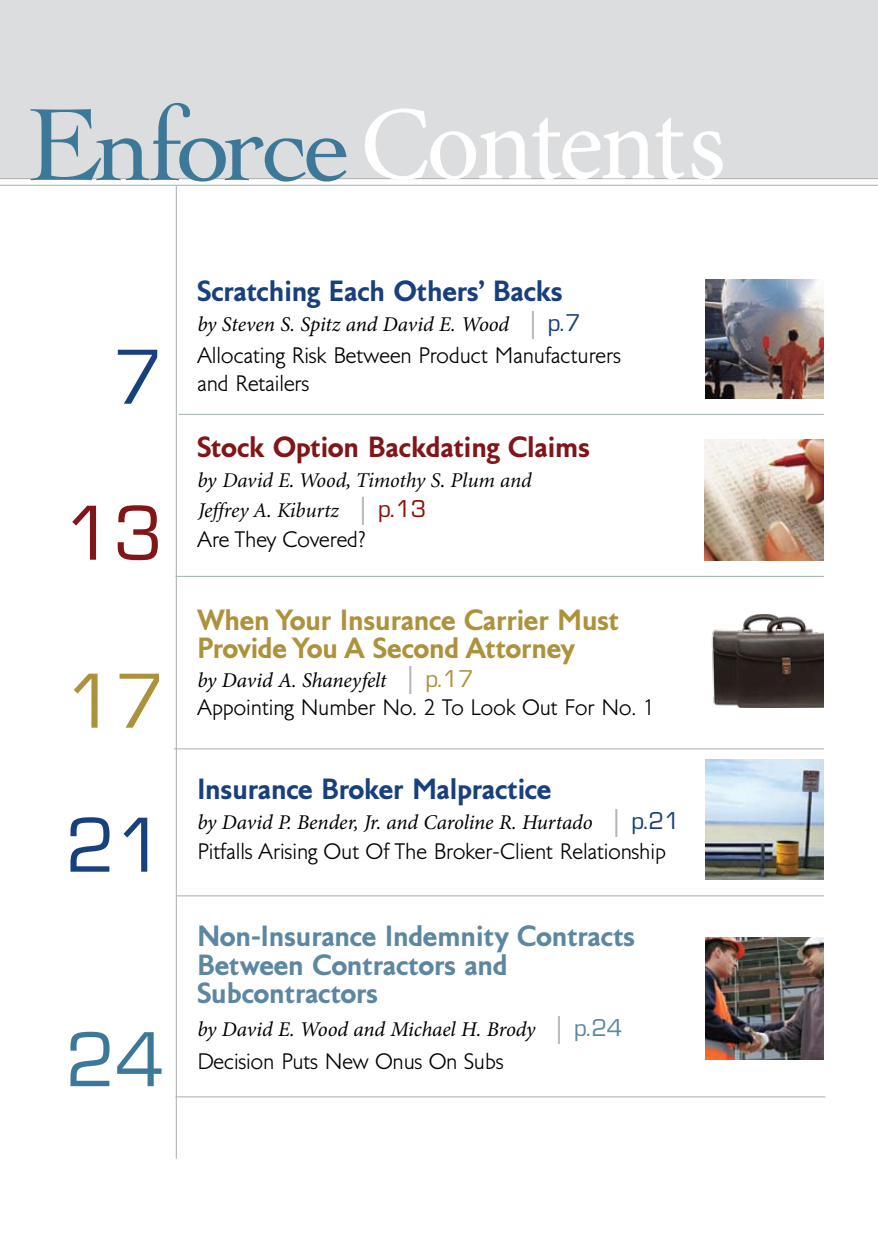
<style>
.page{position:relative;width:878px;height:1242px;background:#fff}
.page>*{position:absolute;margin:0;border:0;box-sizing:border-box;transform-origin:0 0}
.t1{font:105px "Minion Pro";letter-spacing:-.035em;color:#fff}
.t2{font:72px "Eurostile";color:#18407c}
.t3{font:72px "Eurostile";color:#811518}
.t4{font:72px "Eurostile";color:#ad923c}
.t5{font:72px "Eurostile";color:#3e7898}
.t6{font:700 27px/28.5px "Tschichold";color:#5d87a1}
.t7{font:700 27px/28.5px "Tschichold";color:#ad923c}
.t8{font:700 27px "Tschichold";color:#18407c}
.t9{font:700 27px "Tschichold";color:#811518}
.t10{font:21px/28.5px "Tschichold";color:#000}
.t11{font:italic 21px "Minion Pro";letter-spacing:-.005em;color:#000}
.t12{font:italic 21px/30px "Minion";color:#000}
.s1{font-family:"Cochin";font-size:108px;color:#3e7898}
.s2{font-family:"Cochin";font-style:normal;font-size:39px;color:#b2b4b6}
.s3{font-family:"Eurostile";font-style:normal;font-size:22.5px;color:#18407c}
.s4{font-family:"Minion Pro"}
.s5{font-family:"Eurostile";font-style:normal;font-size:22.5px;color:#8b0f04}
.s6{font-family:"Eurostile";font-style:normal;font-size:22.5px;color:#ad923c}
.s7{font-family:"Eurostile";font-style:normal;font-size:22.5px;color:#5d87a1}
</style>
<div class="page">
<img style="left:705px;top:280px;width:119px;height:118px">
<img style="left:711px;top:614px;width:112px;height:94px">
<img style="left:705px;top:759px;width:119px;height:120px">
<hr style="left:176px;top:185px;width:1px;height:974px;background:#b2b4b6">
<div style="left:0;top:0;width:878px;height:178px;background:#dcddde"></div>
<hr style="left:0;top:178px;width:878px;height:1px;background:#b2b4b6">
<hr style="left:0;top:185px;width:878px;height:1px;background:#b2b4b6">
<hr style="left:178px;top:414px;width:646px;height:1px;background:#a3aead">
<hr style="left:176px;top:576px;width:648px;height:1px;background:#a3aead">
<hr style="left:177px;top:896px;width:647px;height:1px;background:#a3aead">
<hr style="left:176px;top:1096px;width:649px;height:1px;background:#a3aead">
<hr style="left:174px;top:748px;width:650px;height:1px;background:#a3aead">
<img style="left:705px;top:440px;width:119px;height:121px">
<img style="left:705px;top:937px;width:119px;height:122px">
<h1 class="t1" style="left:26px;top:74px;width:701px"><span class="s1">Enforce</span>Contents</h1>
<h2 class="t2" style="left:113px;top:334px;width:51px">7</h2>
<h2 class="t3" style="left:64px;top:490px;width:101px">13</h2>
<h2 class="t4" style="left:65px;top:658px;width:101px">17</h2>
<h2 class="t2" style="left:65px;top:802px;width:101px">21</h2>
<h2 class="t5" style="left:65px;top:1016px;width:101px">24</h2>
<p class="t8" style="left:197px;top:275px;width:367px">Scratching Each Others’ Backs</p>
<p class="t11" style="left:197px;top:310px;width:385px">by Steven S. Spitz and David E. Wood <span class="s2">|</span> <span class="s3">p.7</span></p>
<p class="t10" style="left:197px;top:342px;width:425px">Allocating Risk Between Product Manufacturers and Retailers</p>
<p class="t9" style="left:197px;top:431px;width:394px">Stock Option Backdating Claims</p>
<p class="t12" style="left:197px;top:466px;width:335px"><span class="s4">by</span> David E. Wood, Timothy S. Plum and<br>Jeffrey A. Kiburtz <span class="s2">|</span> <span class="s5">p.13</span></p>
<p class="t10" style="left:197px;top:526px;width:169px">Are They Covered?</p>
<p class="t7" style="left:197px;top:606px;width:423px">When Your Insurance Carrier Must<br>Provide You A Second Attorney</p>
<p class="t11" style="left:197px;top:666px;width:278px">by David A. Shaneyfelt <span class="s2">|</span> <span class="s6">p.17</span></p>
<p class="t10" style="left:197px;top:694px;width:460px">Appointing Number No. 2 To Look Out For No. 1</p>
<p class="t8" style="left:197px;top:773px;width:355px">Insurance Broker Malpractice</p>
<p class="t11" style="left:197px;top:808px;width:484px">by David P. Bender, Jr. and Caroline R. Hurtado <span class="s2">|</span> <span class="s3">p.21</span></p>
<p class="t10" style="left:197px;top:838px;width:470px">Pitfalls Arising Out Of The Broker-Client Relationship</p>
<p class="t6" style="left:197px;top:923px;width:439px">Non-Insurance Indemnity Contracts<br>Between Contractors and<br>Subcontractors</p>
<p class="t11" style="left:197px;top:1015px;width:426px">by David E. Wood and Michael H. Brody <span class="s2">|</span> <span class="s7">p.24</span></p>
<p class="t10" style="left:197px;top:1048px;width:307px">Decision Puts New Onus On Subs</p>
</div>
